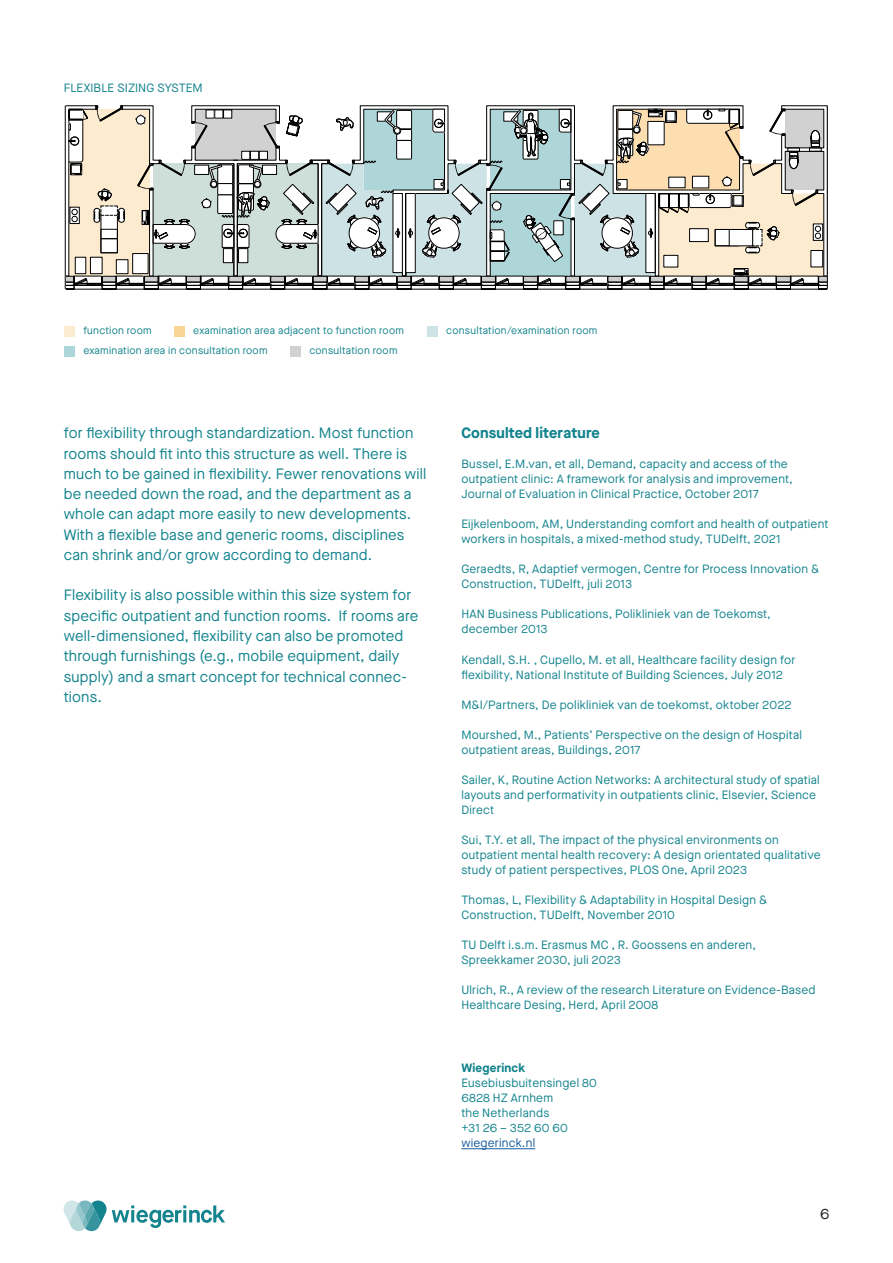
<style>
.page{position:relative;width:893px;height:1263px;background:#fff}
.page>*{position:absolute;margin:0;border:0;box-sizing:border-box;transform-origin:0 0}
.Broodtekst_-_UK{font:15px/20.2px "Maison Neue";letter-spacing:.01em;color:#13838d}
.Broodtekst_-_NL{font:700 15px "Maison Neue";letter-spacing:.01em;color:#13838d}
.t1{font:15px "Maison Neue";color:#231f20}
.Literatuur{font:12px/15px "Maison Neue";letter-spacing:.02em;color:#13838d}
.Onderschrift{font:12px "Maison Neue";letter-spacing:.005em;color:#13838d}
.Literatuur-2{font:12px "Maison Neue";letter-spacing:.02em;color:#175d9e}
.Literatuur-3{font:700 12px "Maison Neue";letter-spacing:.02em;color:#13838d}
.Bijschrift{font:10.5px "Maison Neue";letter-spacing:.025em;color:#13838d}
</style>
<div class="page">
<hr style="left:461px;top:1148px;width:74px;height:1px;background:#175d9e">
<svg style="left:64px;top:105px;width:764px;height:184px"></svg>
<div style="left:64px;top:326px;width:11px;height:11px;background:#fbecd0"></div>
<div style="left:174px;top:326px;width:11px;height:11px;background:#fad696"></div>
<div style="left:427px;top:326px;width:11px;height:11px;background:#cde3e5"></div>
<div style="left:64px;top:346px;width:11px;height:11px;background:#add6da"></div>
<div style="left:290px;top:346px;width:11px;height:11px;background:#d1d1d1"></div>
<svg style="left:64px;top:1200px;width:161px;height:31px"></svg>
<p class="Onderschrift" style="left:64px;top:80px;width:140px">FLEXIBLE SIZING SYSTEM</p>
<p class="Bijschrift" style="left:83px;top:323px;width:70px">function room</p>
<p class="Bijschrift" style="left:193px;top:323px;width:212px">examination area adjacent to function room</p>
<p class="Bijschrift" style="left:446px;top:323px;width:153px">consultation/examination room</p>
<p class="Bijschrift" style="left:83px;top:344px;width:186px">examination area in consultation room</p>
<p class="Bijschrift" style="left:309px;top:344px;width:90px">consultation room</p>
<p class="Broodtekst_-_UK" style="left:64px;top:423px;width:364px">for flexibility through standardization. Most function rooms should fit into this structure as well. There is much to be gained in flexibility. Fewer renovations will be needed down the road, and the department as a whole can adapt more easily to new developments.<br>With a flexible base and generic rooms, disciplines can shrink and/or grow according to demand.</p>
<p class="Broodtekst_-_UK" style="left:64px;top:585px;width:356px">Flexibility is also possible within this size system for specific outpatient and function rooms. If rooms are well-dimensioned, flexibility can also be promoted through furnishings (e.g., mobile equipment, daily supply) and a smart concept for technical connec&shy;tions.</p>
<p class="Broodtekst_-_NL" style="left:461px;top:423px;width:140px">Consulted literature</p>
<p class="Literatuur" style="left:461px;top:457px;width:333px">Bussel, E.M.van, et all, Demand, capacity and access of the outpatient clinic: A framework for analysis and improvement,<br>Journal of Evaluation in Clinical Practice, October 2017</p>
<p class="Literatuur" style="left:461px;top:517px;width:369px">Eijkelenboom, AM, Understanding comfort and health of outpatient workers in hospitals, a mixed-method study, TUDelft, 2021</p>
<p class="Literatuur" style="left:461px;top:562px;width:359px">Geraedts, R, Adaptief vermogen, Centre for Process Innovation &amp;<br>Construction, TUDelft, juli 2013</p>
<p class="Literatuur" style="left:461px;top:607px;width:311px">HAN Business Publications, Polikliniek van de Toekomst, december 2013</p>
<p class="Literatuur" style="left:461px;top:652px;width:336px">Kendall, S.H. , Cupello, M. et all, Healthcare facility design for flexibility, National Institute of Building Sciences, July 2012</p>
<p class="Literatuur" style="left:461px;top:697px;width:332px">M&amp;I/Partners, De polikliniek van de toekomst, oktober 2022</p>
<p class="Literatuur" style="left:461px;top:727px;width:342px">Mourshed, M., Patients’ Perspective on the design of Hospital outpatient areas, Buildings, 2017</p>
<p class="Literatuur" style="left:461px;top:772px;width:360px">Sailer, K, Routine Action Networks: A architectural study of spatial layouts and performativity in outpatients clinic, Elsevier, Science<br>Direct</p>
<p class="Literatuur" style="left:461px;top:832px;width:361px">Sui, T.Y. et all, The impact of the physical environments on outpatient mental health recovery: A design orientated qualitative study of patient perspectives, PLOS One, April 2023</p>
<p class="Literatuur" style="left:461px;top:892px;width:307px">Thomas, L, Flexibility &amp; Adaptability in Hospital Design &amp;<br>Construction, TUDelft, November 2010</p>
<p class="Literatuur" style="left:461px;top:937px;width:296px">TU Delft i.s.m. Erasmus MC , R. Goossens en anderen,<br>Spreekkamer 2030, juli 2023</p>
<p class="Literatuur" style="left:461px;top:982px;width:356px">Ulrich, R., A review of the research Literature on Evidence-Based<br>Healthcare Desing, Herd, April 2008</p>
<p class="Literatuur-3" style="left:461px;top:1059px;width:65px">Wiegerinck</p>
<p class="Literatuur" style="left:461px;top:1075px;width:137px">Eusebiusbuitensingel 80<br>6828 HZ Arnhem</p>
<p class="Literatuur" style="left:461px;top:1105px;width:89px">the Netherlands</p>
<p class="Literatuur" style="left:461px;top:1120px;width:108px">+31 26 – 352 60 60</p>
<p class="Literatuur-2" style="left:461px;top:1135px;width:75px">wiegerinck.nl</p>
<p class="t1" style="left:820px;top:1204px;width:11px">6</p>
</div>
